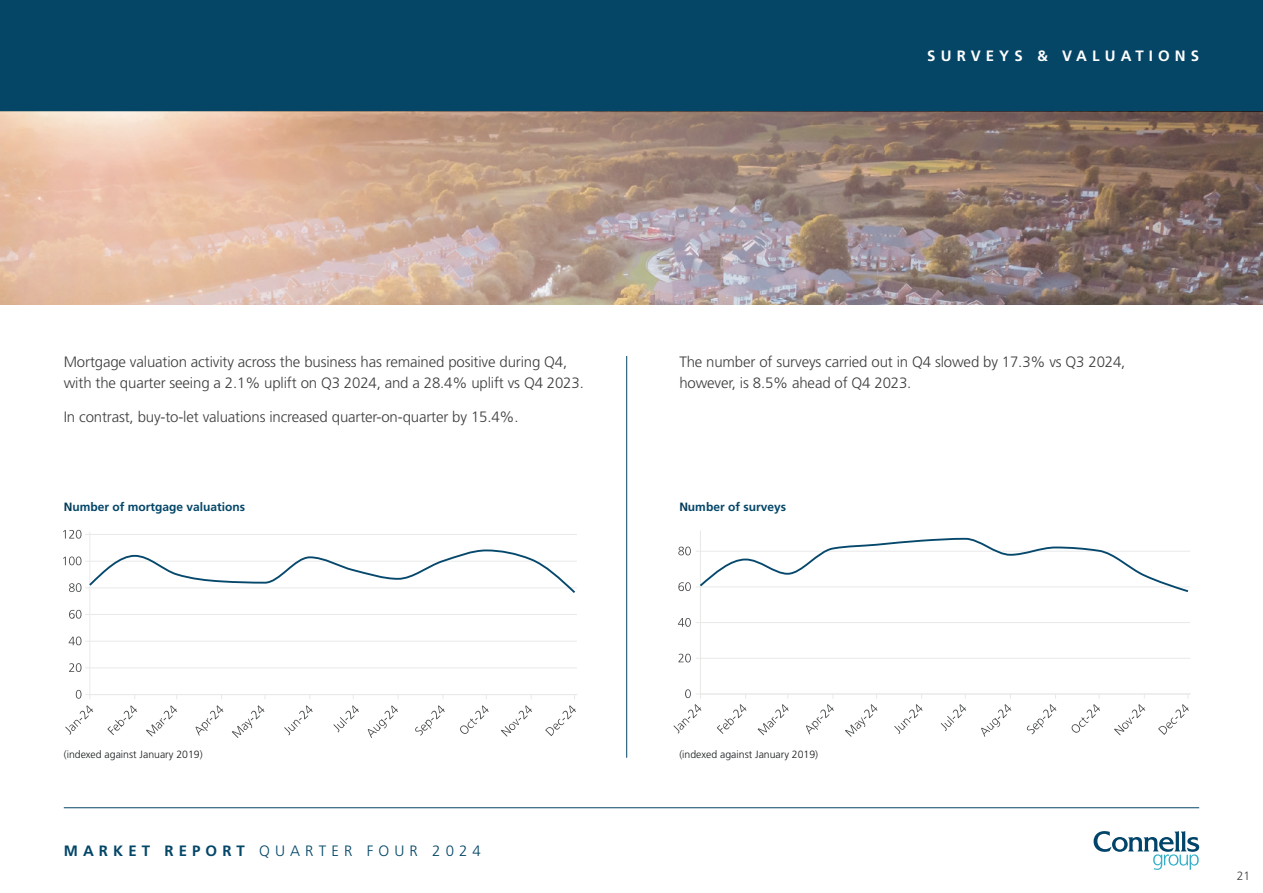
<style>
.page{position:relative;width:1263px;height:893px;background:#fff}
.page>*{position:absolute;margin:0;border:0;box-sizing:border-box;transform-origin:0 0}
.t1{font:300 15px/21px "Frutiger LT Std";letter-spacing:-.01em;color:#3e3e3f}
.t2{font:300 15px "Frutiger LT Std";letter-spacing:.34em;color:#034668}
.t3{font:700 15px "Frutiger LT Std";letter-spacing:.34em;color:#fff}
.t4{font:700 12px "Frutiger LT Std";color:#034668}
.t5{font:300 12px "Frutiger LT Std";color:#3e3e3f}
.t6{font:300 10.5px "Frutiger LT Std";color:#161a1d}
.s1{color:#013957}
.s2{font-weight:700}
</style>
<div class="page">
<svg style="left:1093px;top:831px;width:106px;height:39px"></svg>
<hr style="left:64px;top:807px;width:1135px;height:1px;background:#034668">
<div style="left:0;top:0;width:1263px;height:112px;background:#054667"></div>
<img style="left:0;top:112px;width:1263px;height:193px">
<hr style="left:626px;top:356px;width:1px;height:402px;background:#034668">
<hr style="left:90px;top:667px;width:487px;height:1px;background:#e8eae8">
<hr style="left:90px;top:641px;width:487px;height:1px;background:#e8eae8">
<hr style="left:90px;top:614px;width:487px;height:1px;background:#e8eae8">
<hr style="left:90px;top:534px;width:487px;height:1px;background:#e8eae8">
<hr style="left:90px;top:694px;width:487px;height:1px;background:#e8eae8">
<svg style="left:545px;top:705px;width:31px;height:31px"></svg>
<svg style="left:501px;top:705px;width:31px;height:32px"></svg>
<svg style="left:460px;top:705px;width:29px;height:29px"></svg>
<svg style="left:415px;top:705px;width:30px;height:31px"></svg>
<svg style="left:368px;top:705px;width:30px;height:33px"></svg>
<svg style="left:333px;top:705px;width:26px;height:28px"></svg>
<svg style="left:284px;top:705px;width:29px;height:31px"></svg>
<svg style="left:232px;top:705px;width:32px;height:33px"></svg>
<svg style="left:195px;top:705px;width:28px;height:31px"></svg>
<svg style="left:146px;top:705px;width:31px;height:32px"></svg>
<svg style="left:107px;top:705px;width:30px;height:30px"></svg>
<svg style="left:65px;top:705px;width:28px;height:30px"></svg>
<hr style="left:89px;top:532px;width:1px;height:163px;background:#e8eae8">
<svg style="left:76px;top:690px;width:14px;height:9px"></svg>
<svg style="left:69px;top:610px;width:20px;height:9px"></svg>
<svg style="left:69px;top:636px;width:20px;height:9px"></svg>
<svg style="left:69px;top:663px;width:20px;height:9px"></svg>
<svg style="left:63px;top:530px;width:26px;height:9px"></svg>
<svg style="left:63px;top:549px;width:514px;height:44px"></svg>
<hr style="left:700px;top:658px;width:490px;height:1px;background:#e8eae8">
<hr style="left:700px;top:622px;width:490px;height:1px;background:#e8eae8">
<hr style="left:700px;top:693px;width:490px;height:1px;background:#e8eae8">
<svg style="left:1158px;top:694px;width:31px;height:41px"></svg>
<svg style="left:1114px;top:694px;width:31px;height:41px"></svg>
<svg style="left:1071px;top:694px;width:29px;height:39px"></svg>
<svg style="left:1026px;top:694px;width:30px;height:40px"></svg>
<svg style="left:981px;top:694px;width:30px;height:43px"></svg>
<svg style="left:941px;top:694px;width:25px;height:38px"></svg>
<svg style="left:894px;top:694px;width:29px;height:40px"></svg>
<svg style="left:845px;top:694px;width:32px;height:43px"></svg>
<svg style="left:806px;top:694px;width:28px;height:40px"></svg>
<svg style="left:757px;top:694px;width:32px;height:41px"></svg>
<svg style="left:717px;top:694px;width:29px;height:40px"></svg>
<hr style="left:700px;top:531px;width:1px;height:163px;background:#e8eae8">
<svg style="left:673px;top:689px;width:28px;height:45px"></svg>
<svg style="left:678px;top:618px;width:22px;height:9px"></svg>
<svg style="left:678px;top:654px;width:22px;height:8px"></svg>
<svg style="left:678px;top:537px;width:512px;height:55px"></svg>
<p class="t3" style="left:927px;top:47px;width:273px">SURVEYS &amp; VALUATIONS</p>
<p class="t1" style="left:64px;top:352px;width:522px">Mortgage valuation activity across the business has remained positive during Q4, with the quarter seeing a 2.1% uplift on Q3 2024, and a 28.4% uplift vs Q4 2023.</p>
<p class="t1" style="left:64px;top:406px;width:456px">In contrast, buy-to-let valuations increased quarter-on-quarter by 15.4%.</p>
<p class="t1" style="left:679px;top:352px;width:448px">The number of surveys carried out in Q4 slowed by 17.3% vs Q3 2024, however, is 8.5% ahead of Q4 2023.</p>
<p class="t4" style="left:64px;top:500px;width:183px"><span class="s1">N</span>umber of mortgage valuations</p>
<p class="t4" style="left:679px;top:500px;width:108px"><span class="s1">N</span>umber of surveys</p>
<p class="t6" style="left:64px;top:748px;width:140px">(indexed against January 2019)</p>
<p class="t6" style="left:679px;top:748px;width:140px">(indexed against January 2019)</p>
<p class="t2" style="left:64px;top:842px;width:419px"><span class="s2">MARKET REPORT</span> QUARTER FOUR 2024</p>
<p class="t5" style="left:1237px;top:869px;width:15px">21</p>
</div>
